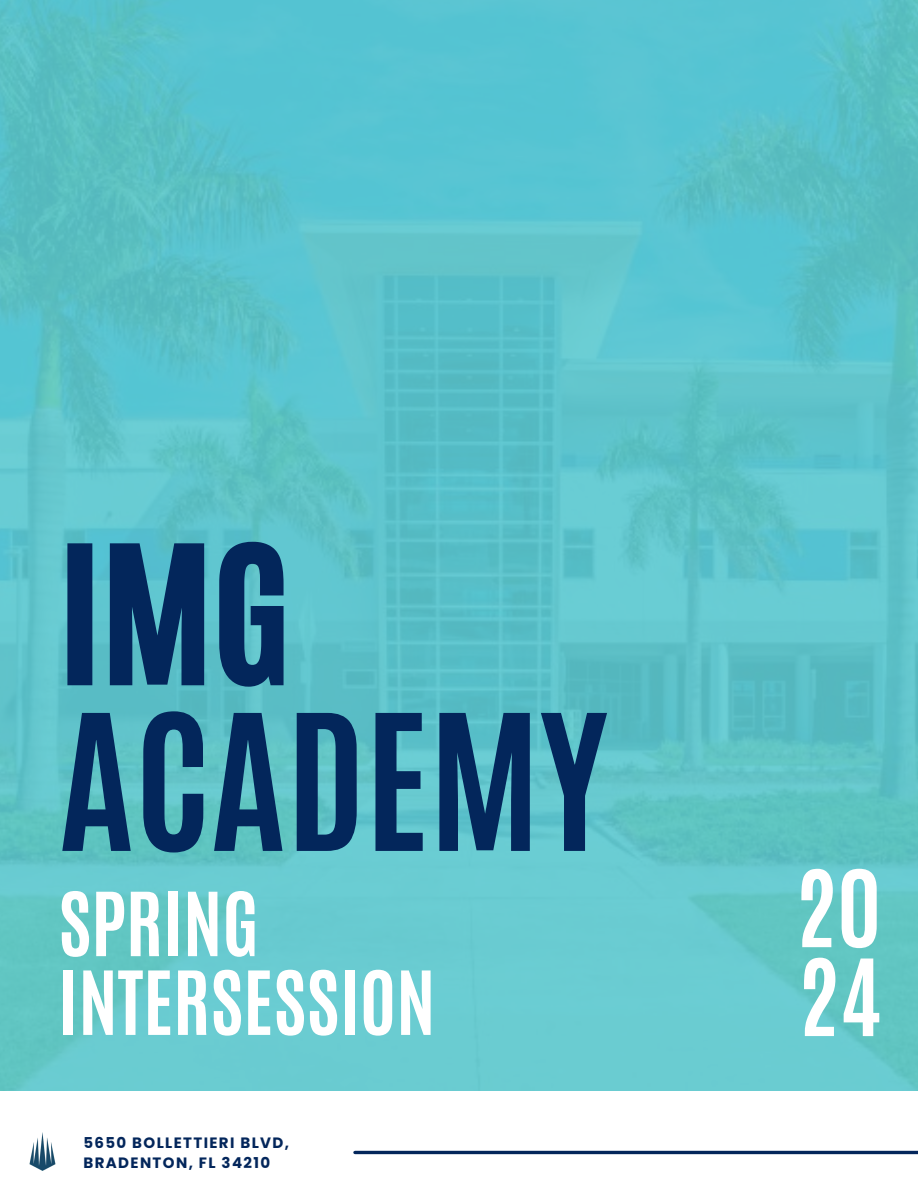
<style>
.page{position:relative;width:918px;height:1188px;background:#fff}
.page>*{position:absolute;margin:0;border:0;box-sizing:border-box;transform-origin:0 0}
.t1{font:700 160.65px "Antonio";color:#03265b}
.t2{font:160.65px "CA Generated";color:#03265b}
.t3{font:700 90.15px "Antonio";color:#fff}
.t4{font:700 75px "Antonio";color:#fff}
.t5{font:700 15px/20.2px "Poppins";letter-spacing:.09em;color:#03265b}
</style>
<div class="page">
<div style="left:0;top:0;width:918px;height:1091px;background:linear-gradient(to right,#5ec4cb,#5ec5cc)"></div>
<hr style="left:355px;top:1151px;width:563px;height:3px;background:#03265b">
<img style="left:29px;top:1132px;width:27px;height:39px">
<p class="t2" style="left:58px;top:500px;width:234px">IMG</p>
<p class="t1" style="left:58px;top:667px;width:551px">ACADEMY</p>
<p class="t4" style="left:58px;top:870px;width:202px">SPRING</p>
<p class="t4" style="left:58px;top:949px;width:379px">INTERSESSION</p>
<p class="t5" style="left:83px;top:1133px;width:207px">5650 BOLLETTIERI BLVD,<br>BRADENTON, FL 34210</p>
<p class="t3" style="left:795px;top:844px;width:88px">20</p>
<p class="t3" style="left:798px;top:933px;width:85px">24</p>
</div>
